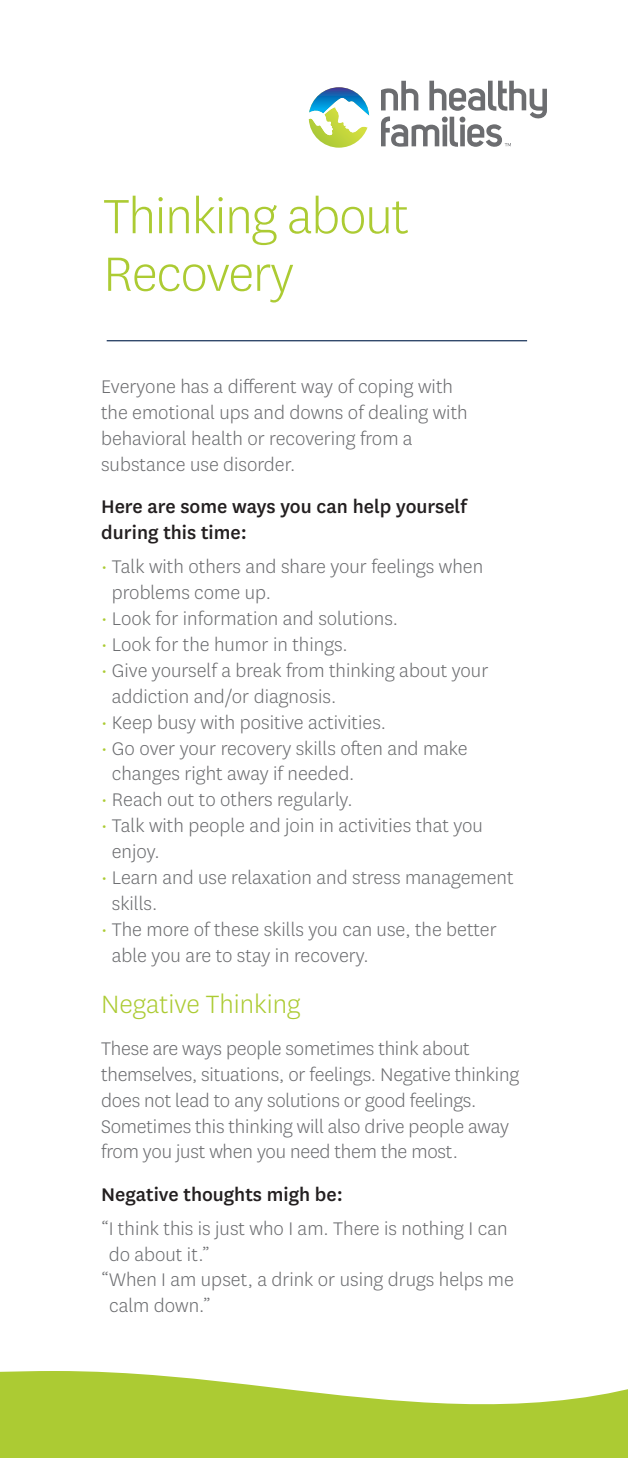
<style>
.page{position:relative;width:628px;height:1458px;background:#fff}
.page>*{position:absolute;margin:0;border:0;box-sizing:border-box;transform-origin:0 0}
.t1{font:300 56.25px/57.6px "Centene Sans";letter-spacing:-.02em;color:#accb33}
.subhead{font:300 29.25px "Centene Sans";color:#accb33}
.body_text{font:300 21.38px/25.9px "Centene Sans";color:#6c6d70}
.body_text-2{font:500 21.38px/26.1px "Centene Sans";color:#231f20}
.s1{color:#accb33}
</style>
<div class="page">
<svg style="left:0;top:1371px;width:628px;height:87px;fill:#accb33"></svg>
<svg style="left:381px;top:81px;width:166px;height:66px"></svg>
<svg style="left:309px;top:87px;width:60px;height:61px"></svg>
<hr style="left:107px;top:340px;width:420px;height:1px;background:#001e49">
<p class="t1" style="left:103px;top:186px;width:307px">Thinking about<br>Recovery</p>
<p class="body_text" style="left:101px;top:373px;width:368px">Everyone has a different way of coping with the emotional ups and downs of dealing with behavioral health or recovering from a substance use disorder.</p>
<p class="body_text-2" style="left:101px;top:493px;width:367px">Here are some ways you can help yourself during this time:</p>
<p class="body_text" style="left:112px;top:553px;width:373px;text-indent:-11px"><span class="s1">•</span> Talk with others and share your feelings when problems come up.</p>
<p class="body_text" style="left:101px;top:605px;width:299px"><span class="s1">•</span> Look for information and solutions.</p>
<p class="body_text" style="left:101px;top:631px;width:248px"><span class="s1">•</span> Look for the humor in things.</p>
<p class="body_text" style="left:112px;top:657px;width:378px;text-indent:-11px"><span class="s1">•</span> Give yourself a break from thinking about your addiction and/or diagnosis.</p>
<p class="body_text" style="left:101px;top:709px;width:287px"><span class="s1">•</span> Keep busy with positive activities.</p>
<p class="body_text" style="left:112px;top:734px;width:357px;text-indent:-11px"><span class="s1">•</span> Go over your recovery skills often and make changes right away if needed.</p>
<p class="body_text" style="left:101px;top:786px;width:253px"><span class="s1">•</span> Reach out to others regularly.</p>
<p class="body_text" style="left:112px;top:812px;width:373px;text-indent:-11px"><span class="s1">•</span> Talk with people and join in activities that you enjoy.</p>
<p class="body_text" style="left:112px;top:864px;width:403px;text-indent:-11px"><span class="s1">•</span> Learn and use relaxation and stress management skills.</p>
<p class="body_text" style="left:112px;top:916px;width:386px;text-indent:-11px"><span class="s1">•</span> The more of these skills you can use, the better able you are to stay in recovery.</p>
<p class="subhead" style="left:101px;top:986px;width:201px">Negative Thinking</p>
<p class="body_text" style="left:101px;top:1035px;width:419px">These are ways people sometimes think about themselves, situations, or feelings. Negative thinking does not lead to any solutions or good feelings.<br>Sometimes this thinking will also drive people away from you just when you need them the most.</p>
<p class="body_text-2" style="left:101px;top:1180px;width:243px">Negative thoughts migh be:</p>
<p class="body_text" style="left:109px;top:1215px;width:400px;text-indent:-8px">“I think this is just who I am. There is nothing I can do about it.”</p>
<p class="body_text" style="left:109px;top:1266px;width:406px;text-indent:-8px">“When I am upset, a drink or using drugs helps me calm down.”</p>
</div>
